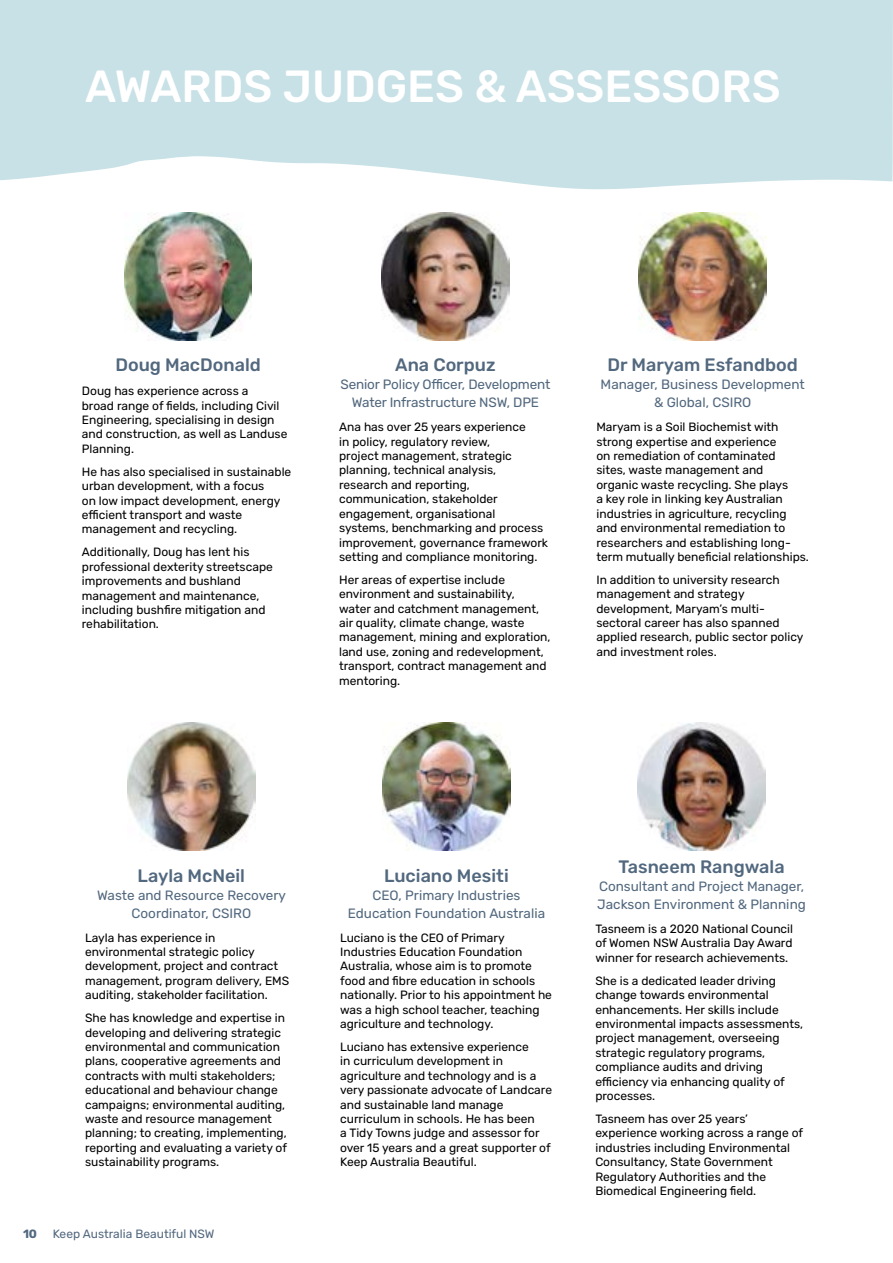
<style>
.page{position:relative;width:893px;height:1263px;background:#fff}
.page>*{position:absolute;margin:0;border:0;box-sizing:border-box;transform-origin:0 0}
.t1{font:500 45px "Rubik";color:#fff}
.t2{font:500 18px "Rubik";color:#52687e}
.t3{font:13.5px/18px "Rubik";color:#52687e;text-align:center}
.t4{font:12px/14.4px "Rubik";color:#000}
.t5{font:12px "Rubik";color:#52687e}
.t6{font:700 12px "Rubik";color:#52687e}
</style>
<div class="page">
<svg style="left:0;top:0;width:892px;height:189px;background:#cce3e7"></svg>
<svg style="left:892px;top:0;width:1px;height:182px"></svg>
<img style="left:124px;top:213px;width:128px;height:127px">
<img style="left:382px;top:213px;width:127px;height:127px">
<img style="left:639px;top:213px;width:127px;height:127px">
<img style="left:128px;top:723px;width:127px;height:127px">
<img style="left:383px;top:723px;width:127px;height:127px">
<img style="left:638px;top:723px;width:127px;height:127px">
<h1 class="t1" style="left:85px;top:61px;width:697px">AWARDS JUDGES &amp; ASSESSORS</h1>
<h2 class="t2" style="left:115px;top:355px;width:147px">Doug MacDonald</h2>
<p class="t4" style="left:82px;top:384px;width:207px">Doug has experience across a<br>broad range of fields, including Civil<br>Engineering, specialising in design and construction, as well as Landuse<br>Planning.</p>
<p class="t4" style="left:82px;top:465px;width:211px">He has also specialised in sustainable urban development, with a focus<br>on low impact development, energy efficient transport and waste management and recycling.</p>
<p class="t4" style="left:82px;top:545px;width:193px">Additionally, Doug has lent his professional dexterity streetscape improvements and bushland management and maintenance, including bushfire mitigation and rehabilitation.</p>
<h2 class="t2" style="left:395px;top:355px;width:102px">Ana Corpuz</h2>
<p class="t3" style="left:340px;top:376px;width:212px">Senior Policy Officer, Development<br>Water Infrastructure NSW, DPE</p>
<p class="t4" style="left:339px;top:420px;width:211px">Ana has over 25 years experience<br>in policy, regulatory review,<br>project management, strategic planning, technical analysis, research and reporting, communication, stakeholder engagement, organisational<br>systems, benchmarking and process improvement, governance framework setting and compliance monitoring.</p>
<p class="t4" style="left:339px;top:573px;width:213px">Her areas of expertise include environment and sustainability,<br>water and catchment management, air quality, climate change, waste management, mining and exploration, land use, zoning and redevelopment, transport, contract management and mentoring.</p>
<h2 class="t2" style="left:608px;top:355px;width:192px">Dr Maryam Esfandbod</h2>
<p class="t3" style="left:601px;top:376px;width:206px">Manager, Business Development &amp; Global, CSIRO</p>
<p class="t4" style="left:596px;top:420px;width:214px">Maryam is a Soil Biochemist with strong expertise and experience<br>on remediation of contaminated<br>sites, waste management and<br>organic waste recycling. She plays<br>a key role in linking key Australian industries in agriculture, recycling and environmental remediation to researchers and establishing long&shy;term mutually beneficial relationships.</p>
<p class="t4" style="left:596px;top:573px;width:208px">In addition to university research management and strategy development, Maryam’s multi&shy;sectoral career has also spanned applied research, public sector policy and investment roles.</p>
<h2 class="t2" style="left:138px;top:865px;width:109px">Layla McNeil</h2>
<p class="t3" style="left:97px;top:886px;width:190px">Waste and Resource Recovery<br>Coordinator, CSIRO</p>
<p class="t4" style="left:85px;top:930px;width:206px">Layla has experience in environmental strategic policy development, project and contract management, program delivery, EMS auditing, stakeholder facilitation.</p>
<p class="t4" style="left:85px;top:1011px;width:203px">She has knowledge and expertise in developing and delivering strategic environmental and communication plans, cooperative agreements and contracts with multi stakeholders; educational and behaviour change campaigns; environmental auditing, waste and resource management planning; to creating, implementing, reporting and evaluating a variety of sustainability programs.</p>
<p class="t6" style="left:23px;top:1227px;width:16px">10</p>
<p class="t5" style="left:53px;top:1227px;width:163px">Keep Australia Beautiful NSW</p>
<h2 class="t2" style="left:384px;top:865px;width:126px">Luciano Mesiti</h2>
<p class="t3" style="left:348px;top:886px;width:199px">CEO, Primary Industries<br>Education Foundation Australia</p>
<p class="t4" style="left:340px;top:930px;width:213px">Luciano is the CEO of Primary Industries Education Foundation Australia, whose aim is to promote food and fibre education in schools nationally. Prior to his appointment he was a high school teacher, teaching agriculture and technology.</p>
<p class="t4" style="left:340px;top:1040px;width:213px">Luciano has extensive experience<br>in curriculum development in agriculture and technology and is a very passionate advocate of Landcare and sustainable land manage curriculum in schools. He has been<br>a Tidy Towns judge and assessor for over 15 years and a great supporter of Keep Australia Beautiful.</p>
<h2 class="t2" style="left:619px;top:857px;width:167px">Tasneem Rangwala</h2>
<p class="t3" style="left:597px;top:878px;width:210px;text-align:left">Consultant and Project Manager,<br>Jackson Environment &amp; Planning</p>
<p class="t4" style="left:595px;top:922px;width:199px;text-align:justify">Tasneem is a 2020 National Council of Women NSW Australia Day Award winner for research achievements.</p>
<p class="t4" style="left:595px;top:974px;width:209px">She is a dedicated leader driving change towards environmental enhancements. Her skills include environmental impacts assessments, project management, overseeing strategic regulatory programs, compliance audits and driving efficiency via enhancing quality of processes.</p>
<p class="t4" style="left:595px;top:1112px;width:209px">Tasneem has over 25 years’ experience working across a range of industries including Environmental<br>Consultancy, State Government<br>Regulatory Authorities and the<br>Biomedical Engineering field.</p>
</div>
